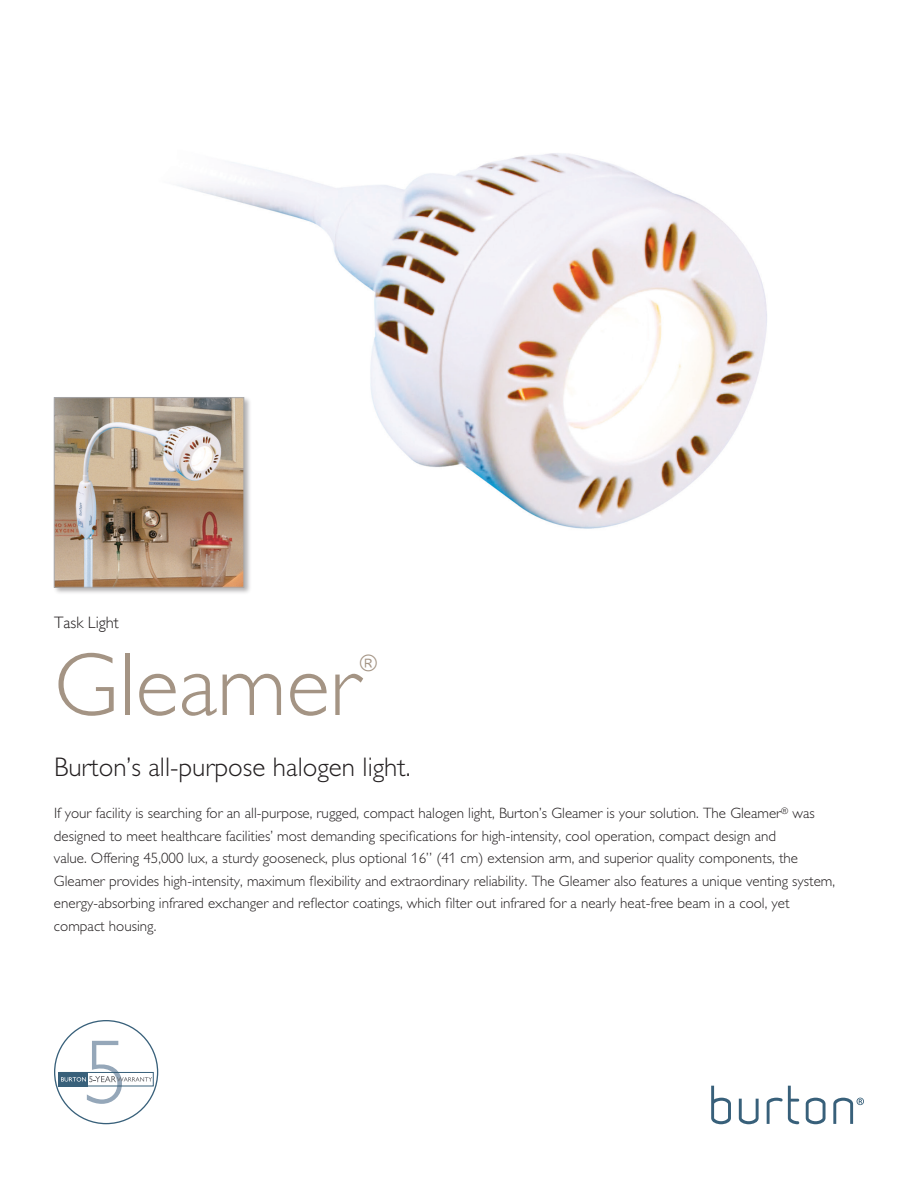
<style>
.page{position:relative;width:918px;height:1188px;background:#fff}
.page>*{position:absolute;margin:0;border:0;box-sizing:border-box;transform-origin:0 0}
.t1{font:300 90px "Gill Sans";color:#a49484}
.t2{font:300 27px "Gill Alt One";color:#231f20}
.t3{font:300 22.5px "Gill Sans";color:#a49484}
.t4{font:300 16.5px "Gill Sans";color:#231f20}
.t5{font:300 15px/22.5px "Gill Alt One";color:#231f20}
</style>
<div class="page">
<img style="left:177px;top:153px;width:590px;height:376px">
<div style="left:53px;top:396px;width:199px;height:199px;background:#231f20;opacity:.35"></div>
<img style="left:56px;top:399px;width:186px;height:187px">
<div style="left:54px;top:397px;width:190px;height:191px;border:1px solid #a8a9ad"></div>
<div style="left:59px;top:1072px;width:95px;height:14px;border:1px solid #38607a"></div>
<svg style="left:61px;top:1041px;width:91px;height:63px"></svg>
<svg style="left:711px;top:1086px;width:20px;height:38px"></svg>
<svg style="left:739px;top:1099px;width:20px;height:25px"></svg>
<svg style="left:806px;top:1098px;width:20px;height:26px"></svg>
<svg style="left:767px;top:1086px;width:32px;height:38px"></svg>
<svg style="left:833px;top:1098px;width:31px;height:26px"></svg>
<p class="t4" style="left:54px;top:610px;width:66px">Task Light</p>
<h1 class="t1" style="left:54px;top:615px;width:307px">Gleamer</h1>
<h3 class="t3" style="left:360px;top:646px;width:19px">®</h3>
<h2 class="t2" style="left:54px;top:752px;width:358px">Burton’s all-purpose halogen light.</h2>
<p class="t5" style="left:54px;top:802px;width:783px">If your facility is searching for an all-purpose, rugged, compact halogen light, Burton’s Gleamer is your solution. The Gleamer<sup>®</sup> was designed to meet healthcare facilities’ most demanding specifications for high-intensity, cool operation, compact design and<br>value. Offering 45,000 lux, a sturdy gooseneck, plus optional 16” (41 cm) extension arm, and superior quality components, the Gleamer provides high-intensity, maximum flexibility and extraordinary reliability. The Gleamer also features a unique venting system, energy-absorbing infrared exchanger and reflector coatings, which filter out infrared for a nearly heat-free beam in a cool, yet compact housing.</p>
</div>
